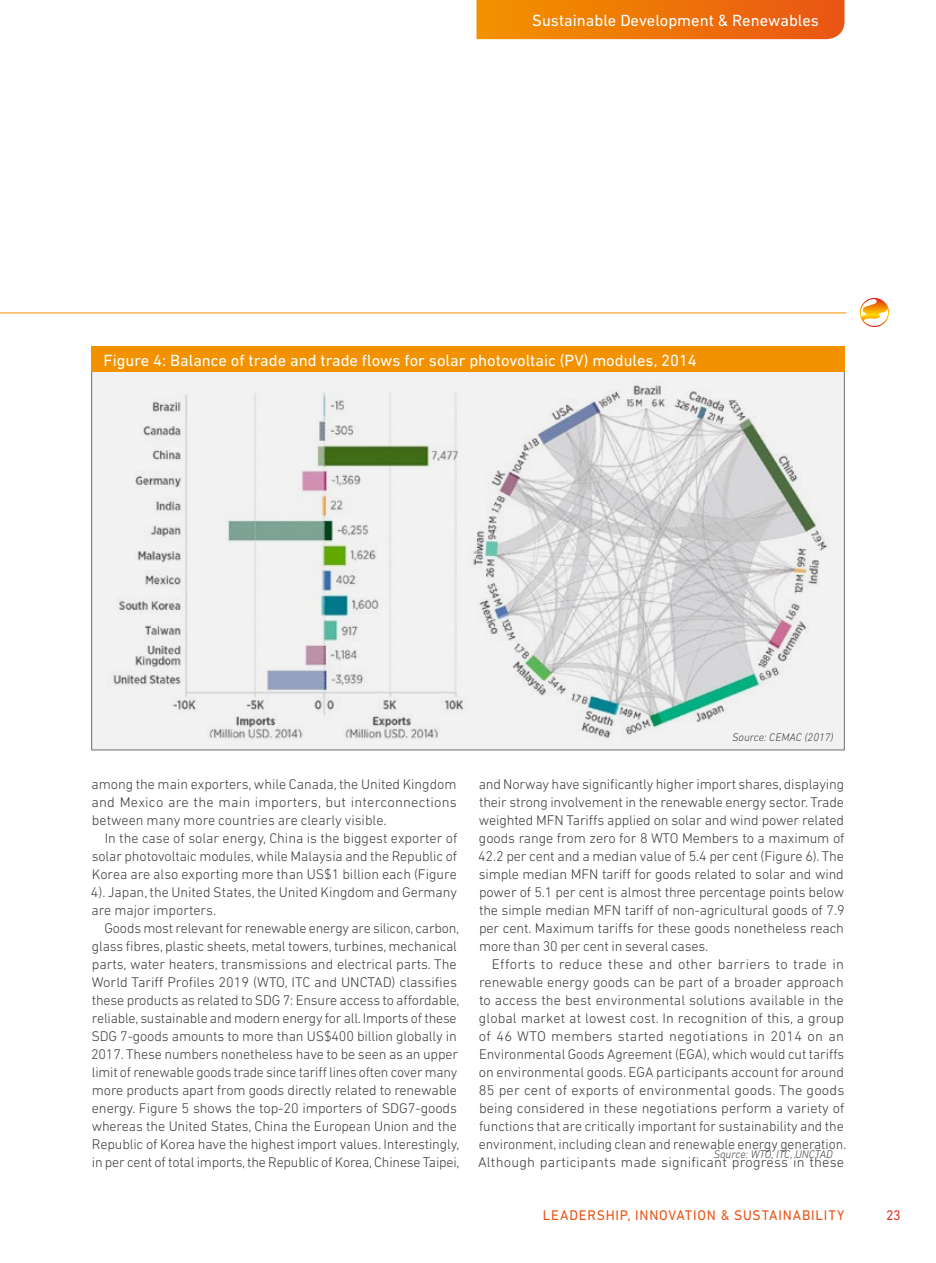
<style>
.page{position:relative;width:936px;height:1263px;background:#fff}
.page>*{position:absolute;margin:0;border:0;box-sizing:border-box;transform-origin:0 0}
.t1{font:16.5px "DIN Next LT Pro";color:#fff}
.t2{font:300 14.25px/18px "DIN Next LT Pro";letter-spacing:-.005em;color:#3c3c3b;text-align:justify}
.t3{font:14.25px "DIN Next LT Pro";letter-spacing:.06em;color:#e95314}
.t4{font:14.25px "DIN Next LT Pro";color:#e63024}
.t5{font:italic 300 11.25px "DIN Next LT Pro";color:#3c3c3b}
</style>
<div class="page">
<svg style="left:476px;top:0;width:368px;height:39px;background:#ee7409"></svg>
<svg style="left:859px;top:298px;width:30px;height:29px"></svg>
<hr style="left:0;top:313px;width:846px;height:1px;background:#f39200">
<img style="left:93px;top:372px;width:749px;height:376px">
<div style="left:91px;top:347px;width:753px;height:25px;background:#f39200"></div>
<p class="t1" style="left:532px;top:11px;width:288px">Sustainable Development &amp; Renewables</p>
<p class="t1" style="left:103px;top:350px;width:595px">Figure 4: Balance of trade and trade flows for solar photovoltaic (PV) modules, 2014</p>
<p class="t2" style="left:91px;top:775px;width:367px">among the main exporters, while Canada, the United Kingdom and Mexico are the main importers, but interconnections between many more countries are clearly visible.</p>
<p class="t2" style="left:91px;top:829px;width:368px;text-indent:14px">In the case of solar energy, China is the biggest exporter of solar photovoltaic modules, while Malaysia and the Republic of Korea are also exporting more than US$1 billion each (Figure 4). Japan, the United States, the United Kingdom and Germany are major importers.</p>
<p class="t2" style="left:91px;top:919px;width:370px;text-align:left;text-indent:13px">Goods most relevant for renewable energy are silicon, carbon, glass fibres, plastic sheets, metal towers, turbines, mechanical parts, water heaters, transmissions and electrical parts. The World Tariff Profiles 2019 (WTO, ITC and UNCTAD) classifies these products as related to SDG 7: Ensure access to affordable, reliable, sustainable and modern energy for all. Imports of these SDG 7-goods amounts to more than US$400 billion globally in 2017. These numbers nonetheless have to be seen as an upper limit of renewable goods trade since tariff lines often cover many more products apart from goods directly related to renewable energy. Figure 5 shows the top-20 importers of SDG7-goods whereas the United States, China the European Union and the Republic of Korea have the highest import values. Interestingly, in per cent of total imports, the Republic of Korea, Chinese Taipei,</p>
<p class="t5" style="left:732px;top:730px;width:103px">Source: CEMAC (2017)</p>
<p class="t2" style="left:478px;top:775px;width:368px">and Norway have significantly higher import shares, displaying their strong involvement in the renewable energy sector. Trade weighted MFN Tariffs applied on solar and wind power related goods range from zero for 8 WTO Members to a maximum of 42.2 per cent and a median value of 5.4 per cent (Figure 6). The simple median MFN tariff for goods related to solar and wind power of 5.1 per cent is almost three percentage points below the simple median MFN tariff of non-agricultural goods of 7.9 per cent. Maximum tariffs for these goods nonetheless reach more than 30 per cent in several cases.</p>
<p class="t2" style="left:478px;top:955px;width:370px;text-align:left;text-indent:14px">Efforts to reduce these and other barriers to trade in renewable energy goods can be part of a broader approach to access the best environmental solutions available in the global market at lowest cost. In recognition of this, a group of 46 WTO members started negotiations in 2014 on an Environmental Goods Agreement (EGA), which would cut tariffs on environmental goods. EGA participants account for around 85 per cent of exports of environmental goods. The goods being considered in these negotiations perform a variety of functions that are critically important for sustainability and the environment, including clean and renewable energy generation.<br>Although participants made significant progress in these</p>
<p class="t5" style="left:713px;top:1148px;width:121px">Source: WTO, ITC, UNCTAD</p>
<p class="t3" style="left:543px;top:1207px;width:303px">LEADERSHIP, INNOVATION &amp; SUSTAINABILITY</p>
<p class="t4" style="left:886px;top:1207px;width:16px">23</p>
</div>
